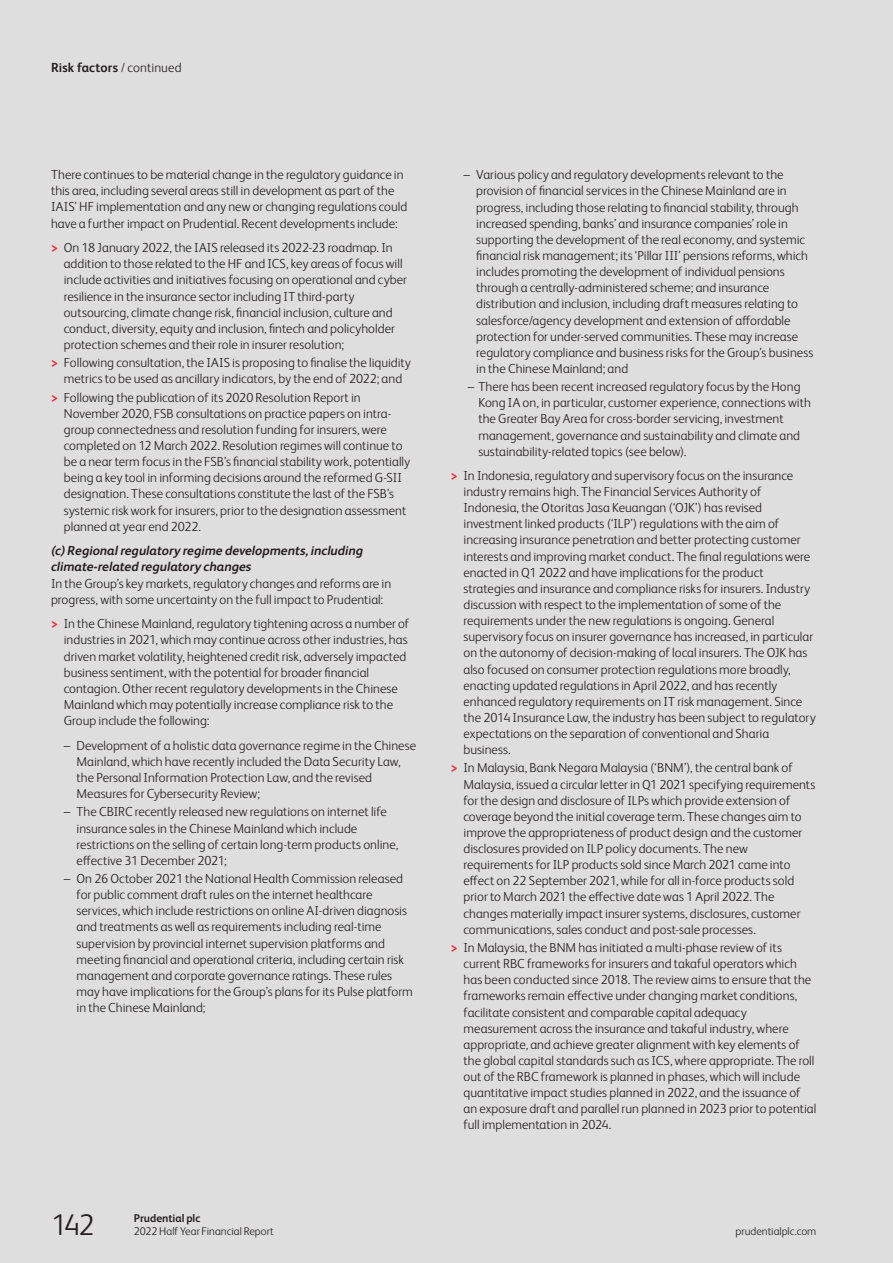
<style>
.page{position:relative;width:893px;height:1263px;background:#dfdedf}
.page>*{position:absolute;margin:0;border:0;box-sizing:border-box;transform-origin:0 0}
.t1{font:300 30px "FS Albert Pro";color:#231f20}
.t2{font:300 13.2px/16.2px "FS Albert Pro";color:#231f20}
.t3{font:italic 700 13.2px/16.2px "FS Albert Pro";color:#231f20}
.t4{font:700 13.2px "FS Albert Pro";letter-spacing:.01em;color:#231f20}
.t5{font:300 11.25px "FS Albert Pro";letter-spacing:-.005em;color:#231f20}
.t6{font:700 11.25px "FS Albert Pro";letter-spacing:-.005em;color:#231f20}
.s1{font-weight:300}
.s2{font-weight:700;color:#ee2c39}
</style>
<div class="page">
<p class="t4" style="left:51px;top:58px;width:132px">Risk factors <span class="s1">/ continued</span></p>
<p class="t2" style="left:51px;top:166px;width:358px">There continues to be material change in the regulatory guidance in this area, including several areas still in development as part of the IAIS’ HF implementation and any new or changing regulations could have a further impact on Prudential. Recent developments include:</p>
<p class="t2" style="left:64px;top:239px;width:345px;text-indent:-13px"><span class="s2">&gt;</span> On 18 January 2022, the IAIS released its 2022-23 roadmap. In addition to those related to the HF and ICS, key areas of focus will include activities and initiatives focusing on operational and cyber resilience in the insurance sector including IT third-party outsourcing, climate change risk, financial inclusion, culture and conduct, diversity, equity and inclusion, fintech and policyholder protection schemes and their role in insurer resolution;</p>
<p class="t2" style="left:51px;top:354px;width:362px;text-align:center"><span class="s2">&gt;</span> Following consultation, the IAIS is proposing to finalise the liquidity metrics to be used as ancillary indicators, by the end of 2022; and</p>
<p class="t2" style="left:64px;top:388px;width:348px;text-indent:-13px"><span class="s2">&gt;</span> Following the publication of its 2020 Resolution Report in November 2020, FSB consultations on practice papers on intra&shy;group connectedness and resolution funding for insurers, were completed on 12 March 2022. Resolution regimes will continue to be a near term focus in the FSB’s financial stability work, potentially being a key tool in informing decisions around the reformed G-SII designation. These consultations constitute the last of the FSB’s systemic risk work for insurers, prior to the designation assessment planned at year end 2022.</p>
<p class="t3" style="left:51px;top:542px;width:314px">(c) Regional regulatory regime developments, including climate-related regulatory changes</p>
<p class="t2" style="left:51px;top:574px;width:342px">In the Group’s key markets, regulatory changes and reforms are in progress, with some uncertainty on the full impact to Prudential:</p>
<p class="t2" style="left:64px;top:615px;width:347px;text-indent:-13px"><span class="s2">&gt;</span> In the Chinese Mainland, regulatory tightening across a number of industries in 2021, which may continue across other industries, has driven market volatility, heightened credit risk, adversely impacted business sentiment, with the potential for broader financial contagion. Other recent regulatory developments in the Chinese Mainland which may potentially increase compliance risk to the Group include the following:</p>
<p class="t2" style="left:77px;top:736px;width:341px;text-indent:-13px">– Development of a holistic data governance regime in the Chinese Mainland, which have recently included the Data Security Law, the Personal Information Protection Law, and the revised Measures for Cybersecurity Review;</p>
<p class="t2" style="left:77px;top:803px;width:323px;text-indent:-13px">– The CBIRC recently released new regulations on internet life insurance sales in the Chinese Mainland which include restrictions on the selling of certain long-term products online, effective 31 December 2021;</p>
<p class="t2" style="left:77px;top:869px;width:338px;text-indent:-13px">– On 26 October 2021 the National Health Commission released for public comment draft rules on the internet healthcare services, which include restrictions on online AI-driven diagnosis and treatments as well as requirements including real-time supervision by provincial internet supervision platforms and meeting financial and operational criteria, including certain risk management and corporate governance ratings. These rules may have implications for the Group’s plans for its Pulse platform in the Chinese Mainland;</p>
<p class="t2" style="left:476px;top:166px;width:339px;text-indent:-13px">– Various policy and regulatory developments relevant to the provision of financial services in the Chinese Mainland are in progress, including those relating to financial stability, through increased spending, banks’ and insurance companies’ role in supporting the development of the real economy, and systemic financial risk management; its ‘Pillar III’ pensions reforms, which includes promoting the development of individual pensions through a centrally-administered scheme; and insurance distribution and inclusion, including draft measures relating to salesforce/agency development and extension of affordable protection for under-served communities. These may increase regulatory compliance and business risks for the Group’s business in the Chinese Mainland; and</p>
<p class="t2" style="left:478px;top:378px;width:334px;text-indent:-11px">– There has been recent increased regulatory focus by the Hong Kong IA on, in particular, customer experience, connections with the Greater Bay Area for cross-border servicing, investment management, governance and sustainability and climate and sustainability-related topics (see below).</p>
<p class="t2" style="left:463px;top:466px;width:354px;text-indent:-13px"><span class="s2">&gt;</span> In Indonesia, regulatory and supervisory focus on the insurance industry remains high. The Financial Services Authority of Indonesia, the Otoritas Jasa Keuangan (‘OJK’) has revised investment linked products (‘ILP’) regulations with the aim of increasing insurance penetration and better protecting customer interests and improving market conduct. The final regulations were enacted in Q1 2022 and have implications for the product strategies and insurance and compliance risks for insurers. Industry discussion with respect to the implementation of some of the requirements under the new regulations is ongoing. General supervisory focus on insurer governance has increased, in particular on the autonomy of decision-making of local insurers. The OJK has also focused on consumer protection regulations more broadly, enacting updated regulations in April 2022, and has recently enhanced regulatory requirements on IT risk management. Since the 2014 Insurance Law, the industry has been subject to regulatory expectations on the separation of conventional and Sharia business.</p>
<p class="t2" style="left:463px;top:759px;width:353px;text-indent:-13px"><span class="s2">&gt;</span> In Malaysia, Bank Negara Malaysia (‘BNM’), the central bank of Malaysia, issued a circular letter in Q1 2021 specifying requirements for the design and disclosure of ILPs which provide extension of coverage beyond the initial coverage term. These changes aim to improve the appropriateness of product design and the customer disclosures provided on ILP policy documents. The new requirements for ILP products sold since March 2021 came into effect on 22 September 2021, while for all in-force products sold prior to March 2021 the effective date was 1 April 2022. The changes materially impact insurer systems, disclosures, customer communications, sales conduct and post-sale processes.</p>
<p class="t2" style="left:463px;top:938px;width:354px;text-indent:-13px"><span class="s2">&gt;</span> In Malaysia, the BNM has initiated a multi-phase review of its current RBC frameworks for insurers and takaful operators which has been conducted since 2018. The review aims to ensure that the frameworks remain effective under changing market conditions, facilitate consistent and comparable capital adequacy measurement across the insurance and takaful industry, where appropriate, and achieve greater alignment with key elements of the global capital standards such as ICS, where appropriate. The roll out of the RBC framework is planned in phases, which will include quantitative impact studies planned in 2022, and the issuance of an exposure draft and parallel run planned in 2023 prior to potential full implementation in 2024.</p>
<h1 class="t1" style="left:51px;top:1204px;width:45px">142</h1>
<p class="t6" style="left:134px;top:1210px;width:68px">Prudential plc</p>
<p class="t5" style="left:134px;top:1224px;width:141px">2022 Half Year Financial Report</p>
<p class="t5" style="left:736px;top:1224px;width:82px">prudentialplc.com</p>
</div>
